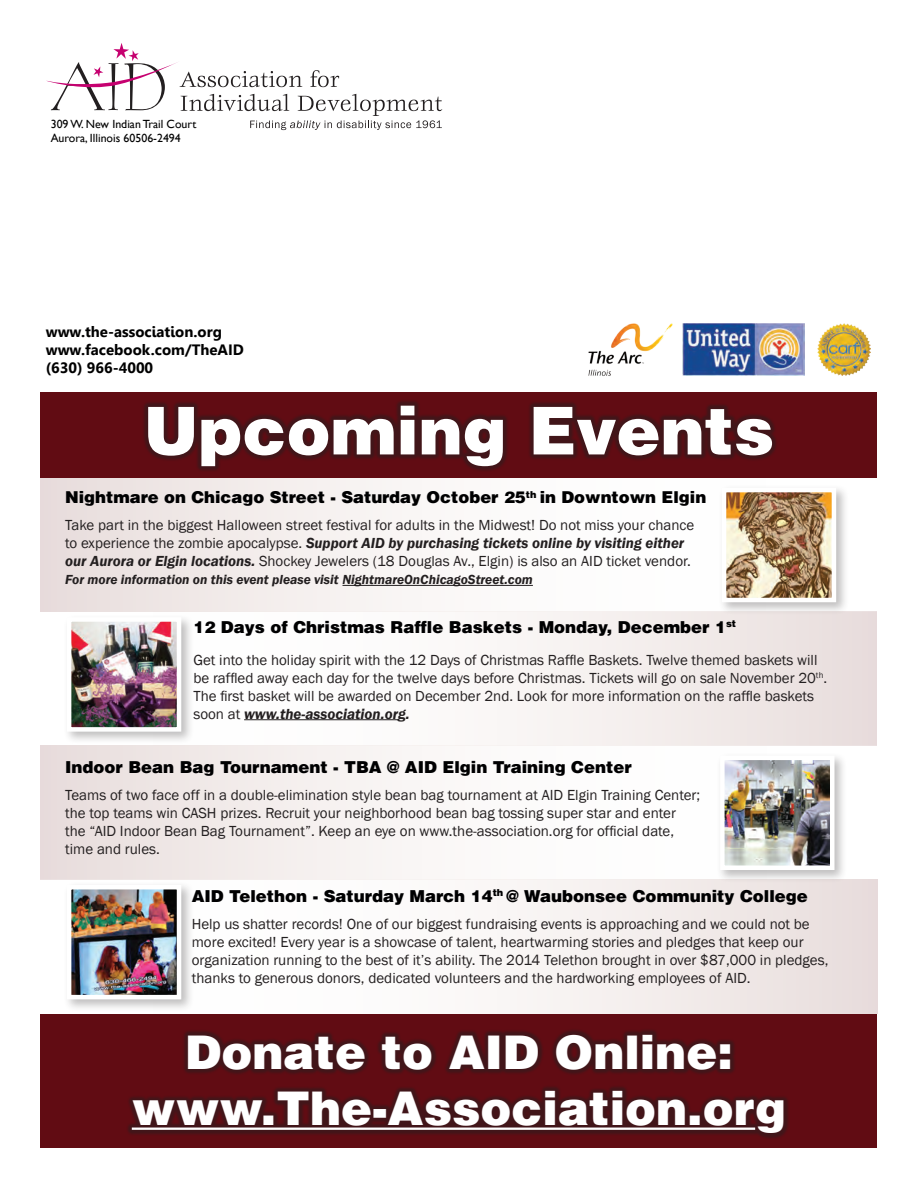
<style>
.page{position:relative;width:918px;height:1188px;background:#fff}
.page>*{position:absolute;margin:0;border:0;box-sizing:border-box;transform-origin:0 0}
.t1{font:900 66px "Helvetica";color:#fff}
.t2{font:900 46.5px/55.8px "Helvetica";color:#fff;text-align:center}
.t3{font:900 16.5px "Helvetica";color:#000001}
.t4{font:900 16.35px "Helvetica";color:#000001}
.t5{font:15px/18px "Franklin Gothic";color:#231f20}
.t6{font:700 15px/18px "Leelawadee";color:#000001}
.t7{font:italic 600 13.5px "Franklin Gothic";color:#231f20}
.t8{font:11.85px/14.2px "Gill Sans";color:#000001}
.s1{font-weight:600;font-style:italic}
</style>
<div class="page">
<div style="left:40px;top:612px;width:838px;height:134px;background:linear-gradient(to right,#fff,#ece3e1)"></div>
<div style="left:40px;top:392px;width:837px;height:86px;background:#610c13"></div>
<div style="left:40px;top:478px;width:838px;height:134px;background:linear-gradient(to right,#ece2e1,#fff)"></div>
<div style="left:40px;top:1014px;width:838px;height:134px;background:#610c13"></div>
<svg style="left:46px;top:43px;width:396px;height:87px"></svg>
<div style="left:142px;top:399px;width:636px;height:73px;background:#231f20;opacity:.51"></div>
<img style="left:817px;top:323px;width:53px;height:53px">
<img style="left:684px;top:323px;width:121px;height:53px">
<div style="left:126px;top:1029px;width:664px;height:111px;background:#231f20;opacity:.51"></div>
<hr style="left:132px;top:1128px;width:623px;height:2px;background:#fff">
<hr style="left:342px;top:585px;width:191px;height:1px;background:#231f20">
<img style="left:588px;top:323px;width:96px;height:53px">
<div style="left:63px;top:614px;width:131px;height:130px;background:#231f20;opacity:.29"></div>
<img style="left:72px;top:622px;width:104px;height:105px">
<div style="left:67px;top:617px;width:114px;height:115px;border:4px solid #fff"></div>
<div style="left:40px;top:746px;width:838px;height:134px;background:linear-gradient(to right,#ece3e1,#fff)"></div>
<div style="left:40px;top:880px;width:838px;height:134px;background:linear-gradient(to right,#fff,#ece3e1)"></div>
<div style="left:63px;top:881px;width:131px;height:131px;background:#231f20;opacity:.29"></div>
<img style="left:72px;top:890px;width:104px;height:104px">
<div style="left:67px;top:885px;width:114px;height:114px;border:4px solid #fff"></div>
<div style="left:718px;top:484px;width:131px;height:131px;background:#231f20;opacity:.29"></div>
<img style="left:727px;top:493px;width:104px;height:104px">
<div style="left:722px;top:488px;width:114px;height:114px;border:4px solid #fff"></div>
<div style="left:717px;top:752px;width:130px;height:131px;background:#231f20;opacity:.29"></div>
<img style="left:725px;top:761px;width:105px;height:104px">
<div style="left:720px;top:756px;width:115px;height:114px;border:4px solid #fff"></div>
<hr style="left:244px;top:719px;width:154px;height:1px;background:#231f20">
<p class="t8" style="left:51px;top:117px;width:147px">309 W. New Indian Trail Court<br>Aurora, Illinois 60506-2494</p>
<p class="t6" style="left:46px;top:323px;width:200px">www.the-association.org www.facebook.com/TheAID (630) 966-4000</p>
<h1 class="t1" style="left:144px;top:388px;width:632px">Upcoming Events</h1>
<p class="t4" style="left:65px;top:487px;width:643px">Nightmare on Chicago Street - Saturday October 25<sup>th</sup> in Downtown Elgin</p>
<p class="t5" style="left:65px;top:517px;width:631px">Take part in the biggest Halloween street festival for adults in the Midwest! Do not miss your chance to experience the zombie apocalypse. <span class="s1">Support AID by purchasing tickets online by visiting either our Aurora or Elgin locations.</span> Shockey Jewelers (18 Douglas Av., Elgin) is also an AID ticket vendor.</p>
<p class="t7" style="left:65px;top:571px;width:469px">For more information on this event please visit NightmareOnChicagoStreet.com</p>
<p class="t3" style="left:193px;top:616px;width:544px">12 Days of Christmas Raffle Baskets - Monday, December 1<sup>st</sup></p>
<p class="t5" style="left:193px;top:651px;width:635px">Get into the holiday spirit with the 12 Days of Christmas Raffle Baskets. Twelve themed baskets will be raffled away each day for the twelve days before Christmas. Tickets will go on sale November 20<sup>th</sup>.<br>The first basket will be awarded on December 2nd. Look for more information on the raffle baskets soon at <span class="s1">www.the-association.org.</span></p>
<p class="t3" style="left:65px;top:756px;width:568px">Indoor Bean Bag Tournament - TBA @ AID Elgin Training Center</p>
<p class="t5" style="left:65px;top:786px;width:637px">Teams of two face off in a double-elimination style bean bag tournament at AID Elgin Training Center; the top teams win CASH prizes. Recruit your neighborhood bean bag tossing super star and enter the “AID Indoor Bean Bag Tournament”. Keep an eye on www.the-association.org for official date, time and rules.</p>
<p class="t3" style="left:192px;top:885px;width:618px">AID Telethon - Saturday March 14<sup>th</sup> @ Waubonsee Community College</p>
<p class="t5" style="left:192px;top:915px;width:638px">Help us shatter records! One of our biggest fundraising events is approaching and we could not be more excited! Every year is a showcase of talent, heartwarming stories and pledges that keep our organization running to the best of it’s ability. The 2014 Telethon brought in over $87,000 in pledges, thanks to generous donors, dedicated volunteers and the hardworking employees of AID.</p>
<h2 class="t2" style="left:132px;top:1024px;width:656px">Donate to AID Online: www.The-Association.org</h2>
</div>
